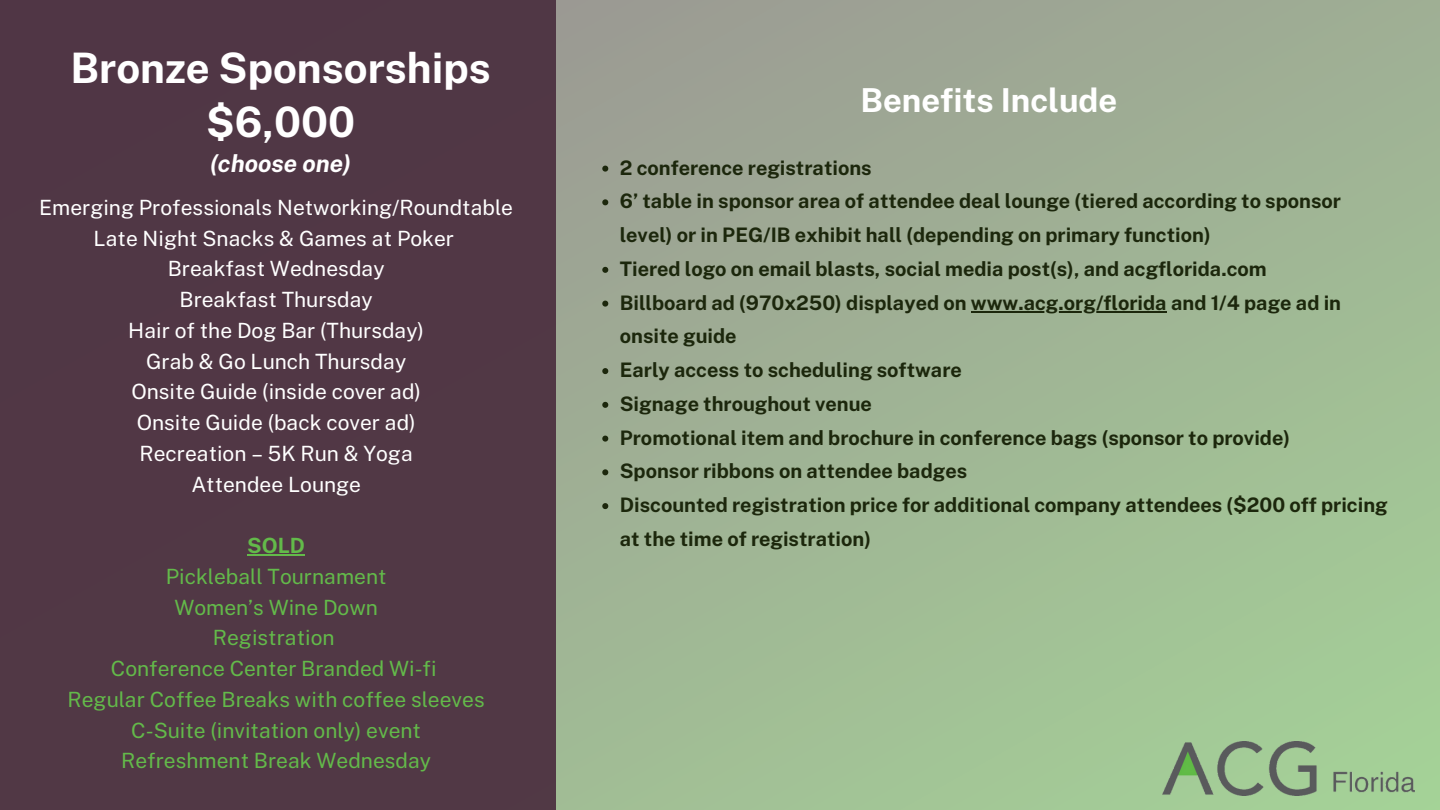
<style>
.page{position:relative;width:1440px;height:810px;background:#fff}
.page>*{position:absolute;margin:0;border:0;box-sizing:border-box;transform-origin:0 0}
.t1{font:700 42px/54px "Public Sans";color:#fff;text-align:center}
.t2{font:700 33px "Public Sans";color:#fff}
.t3{font:italic 700 24px "Public Sans";color:#fff}
.t4{font:21px "Public Sans";color:#fff}
.t5{font:21px "Public Sans";color:#63ba4a}
.t6{font:700 21px "Public Sans";color:#63ba4a}
.t7{font:700 20px/33.8px "Public Sans";color:#1c270c}
</style>
<div class="page">
<div style="left:0;top:0;width:1440px;height:810px;background:linear-gradient(to bottom,#9da494,#a3c796)"></div>
<div style="left:0;top:0;width:556px;height:810px;background:#4d3241"></div>
<svg style="left:602px;top:166px;width:6px;height:6px"></svg>
<svg style="left:602px;top:199px;width:6px;height:6px"></svg>
<svg style="left:602px;top:267px;width:6px;height:6px"></svg>
<svg style="left:602px;top:301px;width:6px;height:6px"></svg>
<hr style="left:971px;top:311px;width:196px;height:2px;background:#1c270c">
<svg style="left:602px;top:368px;width:6px;height:6px"></svg>
<svg style="left:602px;top:402px;width:6px;height:6px"></svg>
<svg style="left:602px;top:436px;width:6px;height:6px"></svg>
<svg style="left:602px;top:469px;width:6px;height:6px"></svg>
<svg style="left:602px;top:503px;width:6px;height:6px"></svg>
<hr style="left:247px;top:555px;width:58px;height:1px;background:#63ba4a">
<img style="left:1163px;top:741px;width:252px;height:54px">
<p class="t1" style="left:71px;top:41px;width:422px">Bronze Sponsorships $6,000</p>
<p class="t3" style="left:210px;top:150px;width:143px">(choose one)</p>
<p class="t4" style="left:39px;top:195px;width:475px">Emerging Professionals Networking/Roundtable</p>
<p class="t4" style="left:94px;top:226px;width:362px">Late Night Snacks &amp; Games at Poker</p>
<p class="t4" style="left:168px;top:256px;width:218px">Breakfast Wednesday</p>
<p class="t4" style="left:180px;top:287px;width:195px">Breakfast Thursday</p>
<p class="t4" style="left:128px;top:318px;width:297px">Hair of the Dog Bar (Thursday)</p>
<p class="t4" style="left:146px;top:349px;width:262px">Grab &amp; Go Lunch Thursday</p>
<p class="t4" style="left:131px;top:379px;width:291px">Onsite Guide (inside cover ad)</p>
<p class="t4" style="left:137px;top:410px;width:281px">Onsite Guide (back cover ad)</p>
<p class="t4" style="left:140px;top:441px;width:275px">Recreation – 5K Run &amp; Yoga</p>
<p class="t4" style="left:191px;top:472px;width:171px">Attendee Lounge</p>
<h2 class="t6" style="left:247px;top:533px;width:59px">SOLD</h2>
<p class="t5" style="left:166px;top:564px;width:222px">Pickleball Tournament</p>
<p class="t5" style="left:174px;top:595px;width:205px">Women’s Wine Down</p>
<p class="t5" style="left:213px;top:625px;width:123px">Registration</p>
<p class="t5" style="left:111px;top:656px;width:327px">Conference Center Branded Wi-fi</p>
<p class="t5" style="left:68px;top:687px;width:419px">Regular Coffee Breaks with coffee sleeves</p>
<p class="t5" style="left:131px;top:718px;width:291px">C-Suite (invitation only) event</p>
<p class="t5" style="left:121px;top:748px;width:311px">Refreshment Break Wednesday</p>
<p class="t2" style="left:860px;top:81px;width:258px">Benefits Include</p>
<p class="t7" style="left:620px;top:150px;width:253px">2 conference registrations</p>
<h1 class="t7" style="left:620px;top:184px;width:723px">6’ table in sponsor area of attendee deal lounge (tiered according to sponsor level) or in PEG/IB exhibit hall (depending on primary function)</h1>
<p class="t7" style="left:620px;top:252px;width:649px">Tiered logo on email blasts, social media post(s), and acgflorida.com</p>
<p class="t7" style="left:620px;top:285px;width:723px">Billboard ad (970x250) displayed on www.acg.org/florida and 1/4 page ad in</p>
<p class="t7" style="left:620px;top:319px;width:344px">onsite guide<br>Early access to scheduling software</p>
<p class="t7" style="left:620px;top:387px;width:254px">Signage throughout venue</p>
<p class="t7" style="left:620px;top:420px;width:672px">Promotional item and brochure in conference bags (sponsor to provide)</p>
<p class="t7" style="left:620px;top:454px;width:349px">Sponsor ribbons on attendee badges</p>
<p class="t7" style="left:620px;top:488px;width:769px">Discounted registration price for additional company attendees ($200 off pricing at the time of registration)</p>
</div>
